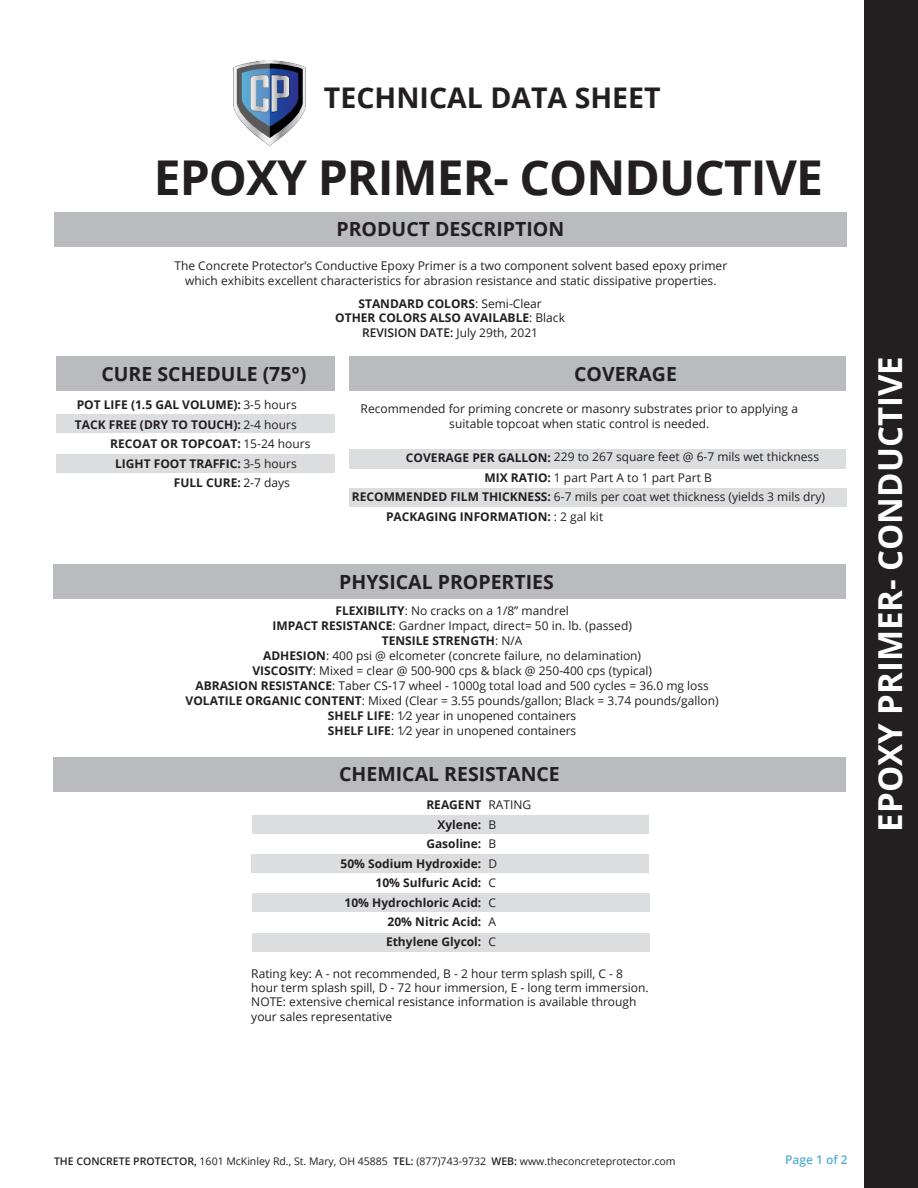
<style>
.page{position:relative;width:918px;height:1188px;background:#fff}
.page>*{position:absolute;margin:0;border:0;box-sizing:border-box;transform-origin:0 0}
.t1{font:700 48px "Open Sans";letter-spacing:-.02em;color:#231f20}
.t2{font:700 33px "Open Sans";color:#fff}
.t3{font:700 28.5px "Open Sans";color:#231f20}
.t4{font:700 19.5px "Open Sans";color:#231f20}
.t5{font:12px/14.4px "Open Sans";color:#231f20;text-align:center}
.t6{font:700 12px "Open Sans";color:#231f20}
.t7{font:600 12px "Open Sans";color:#231f20}
.t8{font:600 12px "Open Sans";color:#56add4}
.t9{font:10.5px "Open Sans";color:#231f20}
.s1{font-weight:400}
.s2{font-weight:700}
.s3{font-weight:600}
</style>
<div class="page">
<div style="left:252px;top:934px;width:397px;height:18px;background:#dcdddf"></div>
<div style="left:252px;top:893px;width:397px;height:19px;background:#dcdddf"></div>
<div style="left:865px;top:0;width:53px;height:1188px;background:#231f20"></div>
<div style="left:55px;top:212px;width:792px;height:34px;background:#babbbe"></div>
<div style="left:56px;top:357px;width:278px;height:34px;background:#babbbe"></div>
<div style="left:56px;top:415px;width:278px;height:18px;background:#dcdddf"></div>
<div style="left:350px;top:357px;width:496px;height:34px;background:#babbbe"></div>
<div style="left:56px;top:454px;width:278px;height:18px;background:#dcdddf"></div>
<div style="left:350px;top:449px;width:496px;height:19px;background:#dcdddf"></div>
<div style="left:350px;top:488px;width:497px;height:18px;background:#dcdddf"></div>
<div style="left:54px;top:565px;width:792px;height:34px;background:#babbbe"></div>
<img style="left:234px;top:61px;width:71px;height:84px">
<div style="left:54px;top:757px;width:792px;height:34px;background:#babbbe"></div>
<div style="left:252px;top:815px;width:397px;height:18px;background:#dcdddf"></div>
<div style="left:251px;top:854px;width:398px;height:18px;background:#dcdddf"></div>
<p class="t3" style="left:324px;top:77px;width:338px">TECHNICAL DATA SHEET</p>
<p class="t1" style="left:154px;top:143px;width:671px">EPOXY PRIMER- CONDUCTIVE</p>
<p class="t4" style="left:337px;top:215px;width:229px">PRODUCT DESCRIPTION</p>
<p class="t5" style="left:174px;top:258px;width:554px">The Concrete Protector’s Conductive Epoxy Primer is a two component solvent based epoxy primer</p>
<p class="t5" style="left:185px;top:273px;width:533px">which exhibits excellent characteristics for abrasion resistance and static dissipative properties.</p>
<p class="t6" style="left:358px;top:295px;width:185px">STANDARD COLORS<span class="s1">: Semi-Clear</span></p>
<p class="t6" style="left:335px;top:309px;width:231px">OTHER COLORS ALSO AVAILABLE<span class="s1">: Black</span></p>
<p class="t7" style="left:362px;top:324px;width:177px">REVISION DATE: <span class="s1">July 29th, 2021</span></p>
<p class="t4" style="left:101px;top:360px;width:207px">CURE SCHEDULE (75°)</p>
<p class="t4" style="left:574px;top:360px;width:104px">COVERAGE</p>
<p class="t6" style="left:77px;top:396px;width:222px">POT LIFE (1.5 GAL VOLUME): <span class="s1">3-5 hours</span></p>
<p class="t6" style="left:75px;top:416px;width:223px">TACK FREE (DRY TO TOUCH): <span class="s1">2-4 hours</span></p>
<p class="t6" style="left:110px;top:435px;width:202px">RECOAT OR TOPCOAT: <span class="s1">15-24 hours</span></p>
<p class="t6" style="left:115px;top:455px;width:183px">LIGHT FOOT TRAFFIC: <span class="s1">3-5 hours</span></p>
<p class="t6" style="left:174px;top:474px;width:118px">FULL CURE: <span class="s1">2-7 days</span></p>
<p class="t5" style="left:361px;top:401px;width:439px">Recommended for priming concrete or masonry substrates prior to applying a suitable topcoat when static control is needed.</p>
<p class="t5" style="left:554px;top:449px;width:267px">229 to 267 square feet @ 6-7 mils wet thickness</p>
<p class="t6" style="left:406px;top:449px;width:146px">COVERAGE PER GALLON:</p>
<p class="t5" style="left:484px;top:470px;width:229px"><span class="s2">MIX RATIO:</span> 1 part Part A to 1 part Part B</p>
<p class="t5" style="left:352px;top:489px;width:475px"><span class="s2">RECOMMENDED FILM THICKNESS:</span> 6-7 mils per coat wet thickness (yields 3 mils dry)</p>
<p class="t6" style="left:386px;top:508px;width:219px">PACKAGING INFORMATION: <span class="s1">: 2 gal kit</span></p>
<p class="t4" style="left:339px;top:568px;width:216px">PHYSICAL PROPERTIES</p>
<p class="t5" style="left:335px;top:603px;width:235px"><span class="s2">FLEXIBILITY</span>: No cracks on a 1/8” mandrel</p>
<p class="t5" style="left:272px;top:618px;width:361px"><span class="s2">IMPACT RESISTANCE</span>: Gardner Impact, direct= 50 in. lb. (passed)</p>
<p class="t6" style="left:382px;top:632px;width:142px">TENSILE STRENGTH<span class="s1">: N/A</span></p>
<p class="t5" style="left:263px;top:648px;width:380px"><span class="s2">ADHESION</span>: 400 psi @ elcometer (concrete failure, no delamination)</p>
<p class="t5" style="left:252px;top:663px;width:401px"><span class="s2">VISCOSITY</span>: Mixed = clear @ 500-900 cps &amp; black @ 250-400 cps (typical)</p>
<p class="t5" style="left:195px;top:678px;width:515px"><span class="s2">ABRASION RESISTANCE</span>: Taber CS-17 wheel - 1000g total load and 500 cycles = 36.0 mg loss</p>
<p class="t5" style="left:186px;top:693px;width:535px"><span class="s2">VOLATILE ORGANIC CONTENT</span>: Mixed (Clear = 3.55 pounds/gallon; Black = 3.74 pounds/gallon)</p>
<p class="t5" style="left:328px;top:708px;width:250px"><span class="s2">SHELF LIFE</span>: 1⁄2 year in unopened containers</p>
<p class="t5" style="left:328px;top:723px;width:250px"><span class="s2">SHELF LIFE</span>: 1⁄2 year in unopened containers</p>
<p class="t4" style="left:339px;top:760px;width:222px">CHEMICAL RESISTANCE</p>
<p class="t5" style="left:488px;top:798px;width:44px">RATING</p>
<p class="t5" style="left:488px;top:817px;width:9px">B</p>
<p class="t5" style="left:488px;top:837px;width:9px">B</p>
<p class="t5" style="left:488px;top:856px;width:10px">D</p>
<p class="t5" style="left:488px;top:876px;width:9px">C</p>
<p class="t5" style="left:488px;top:895px;width:9px">C</p>
<p class="t5" style="left:488px;top:915px;width:9px">A</p>
<p class="t5" style="left:488px;top:934px;width:9px">C</p>
<p class="t5" style="left:251px;top:966px;width:399px;text-align:left">Rating key: A - not recommended, B - 2 hour term splash spill, C - 8 hour term splash spill, D - 72 hour immersion, E - long term immersion.<br>NOTE: extensive chemical resistance information is available through your sales representative</p>
<p class="t6" style="left:426px;top:797px;width:57px">REAGENT</p>
<p class="t6" style="left:437px;top:816px;width:45px">Xylene:</p>
<p class="t6" style="left:426px;top:836px;width:57px">Gasoline:</p>
<p class="t6" style="left:341px;top:855px;width:142px">50% Sodium Hydroxide:</p>
<p class="t6" style="left:376px;top:875px;width:107px">10% Sulfuric Acid:</p>
<p class="t6" style="left:345px;top:894px;width:138px">10% Hydrochloric Acid:</p>
<p class="t6" style="left:388px;top:914px;width:95px">20% Nitric Acid:</p>
<p class="t6" style="left:386px;top:933px;width:97px">Ethylene Glycol:</p>
<p class="t2" style="left:867px;top:832px;width:477px;rotate:-90deg">EPOXY PRIMER- CONDUCTIVE</p>
<p class="t9" style="left:54px;top:1154px;width:623px"><span class="s3">THE CONCRETE PROTECTOR,</span> 1601 McKinley Rd., St. Mary, OH 45885 <span class="s3">TEL:</span> (877)743-9732 <span class="s3">WEB:</span> www.theconcreteprotector.com</p>
<p class="t8" style="left:785px;top:1152px;width:64px">Page 1 of 2</p>
</div>
